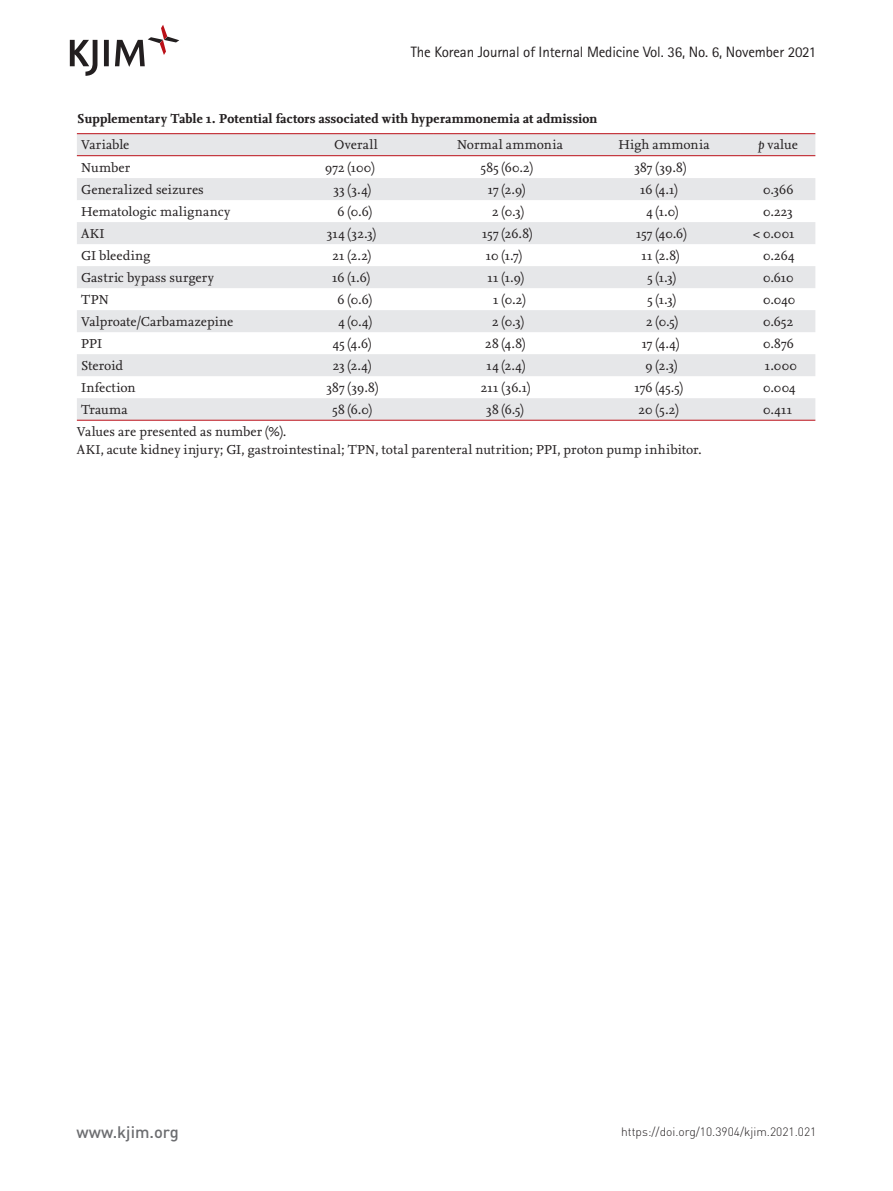
<style>
.page{position:relative;width:893px;height:1191px;background:#fff}
.page>*{position:absolute;margin:0;border:0;box-sizing:border-box;transform-origin:0 0}
.t1{font:500 16.5px "DIN Pro";color:#6c6d70}
.t2{font:15px "Rotis Sans Serif Std";letter-spacing:-.01em;color:#231f20}
.테이블{font:13.5px "Nexus Serif";letter-spacing:.01em;color:#231f20}
.테이블제목{font:700 13.5px "Nexus Serif";letter-spacing:.005em;color:#231f20}
.t3{font:300 12px "DIN Pro";color:#231f20}
.s1{font-style:italic}
</style>
<div class="page">
<svg style="left:70px;top:25px;width:109px;height:51px"></svg>
<div style="left:77px;top:134px;width:738px;height:21px;background:#e6e7e9"></div>
<svg style="left:77px;top:178px;width:738px;height:242px;fill:#e6e7e9"></svg>
<hr style="left:77px;top:420px;width:202px;height:1px;background:#bb1018">
<hr style="left:279px;top:420px;width:154px;height:1px;background:#bb1018">
<hr style="left:433px;top:420px;width:154px;height:1px;background:#bb1018">
<hr style="left:587px;top:420px;width:154px;height:1px;background:#bb1018">
<hr style="left:741px;top:420px;width:74px;height:1px;background:#bb1018">
<hr style="left:77px;top:133px;width:202px;height:1px;background:#bb1018">
<hr style="left:279px;top:133px;width:154px;height:1px;background:#bb1018">
<hr style="left:433px;top:133px;width:154px;height:1px;background:#bb1018">
<hr style="left:587px;top:133px;width:154px;height:1px;background:#bb1018">
<hr style="left:741px;top:133px;width:74px;height:1px;background:#bb1018">
<hr style="left:77px;top:155px;width:202px;height:1px;background:#bb1018">
<hr style="left:279px;top:155px;width:154px;height:1px;background:#bb1018">
<hr style="left:433px;top:155px;width:154px;height:1px;background:#bb1018">
<hr style="left:587px;top:155px;width:154px;height:1px;background:#bb1018">
<hr style="left:741px;top:155px;width:74px;height:1px;background:#bb1018">
<p class="t2" style="left:411px;top:43px;width:407px">The Korean Journal of Internal Medicine Vol. 36, No. 6, November 2021</p>
<p class="테이블제목" style="left:77px;top:109px;width:522px">Supplementary Table 1. Potential factors associated with hyperammonemia at admission</p>
<p class="테이블" style="left:81px;top:136px;width:50px">Variable</p>
<p class="테이블" style="left:334px;top:136px;width:45px">Overall</p>
<p class="테이블" style="left:457px;top:136px;width:107px">Normal ammonia</p>
<p class="테이블" style="left:618px;top:136px;width:93px">High ammonia</p>
<p class="테이블" style="left:758px;top:136px;width:41px"><span class="s1">p</span> value</p>
<p class="테이블" style="left:81px;top:158px;width:51px">Number</p>
<p class="테이블" style="left:325px;top:158px;width:51px">972 (100)</p>
<p class="테이블" style="left:481px;top:158px;width:53px">585 (60.2)</p>
<p class="테이블" style="left:635px;top:158px;width:53px">387 (39.8)</p>
<p class="테이블" style="left:81px;top:180px;width:124px">Generalized seizures</p>
<p class="테이블" style="left:334px;top:180px;width:38px">33 (3.4)</p>
<p class="테이블" style="left:488px;top:180px;width:39px">17 (2.9)</p>
<p class="테이블" style="left:640px;top:180px;width:39px">16 (4.1)</p>
<p class="테이블" style="left:763px;top:180px;width:32px">0.366</p>
<p class="테이블" style="left:81px;top:202px;width:150px">Hematologic malignancy</p>
<p class="테이블" style="left:338px;top:202px;width:36px">6 (0.6)</p>
<p class="테이블" style="left:492px;top:202px;width:33px">2 (0.3)</p>
<p class="테이블" style="left:646px;top:202px;width:33px">4 (1.0)</p>
<p class="테이블" style="left:763px;top:202px;width:31px">0.223</p>
<p class="테이블" style="left:81px;top:224px;width:25px">AKI</p>
<p class="테이블" style="left:327px;top:224px;width:50px">314 (32.3)</p>
<p class="테이블" style="left:482px;top:224px;width:51px">157 (26.8)</p>
<p class="테이블" style="left:636px;top:224px;width:52px">157 (40.6)</p>
<p class="테이블" style="left:753px;top:224px;width:43px">&lt; 0.001</p>
<p class="테이블" style="left:81px;top:246px;width:71px">GI bleeding</p>
<p class="테이블" style="left:333px;top:246px;width:40px">21 (2.2)</p>
<p class="테이블" style="left:486px;top:246px;width:38px">10 (1.7)</p>
<p class="테이블" style="left:641px;top:246px;width:39px">11 (2.8)</p>
<p class="테이블" style="left:763px;top:246px;width:33px">0.264</p>
<p class="테이블" style="left:81px;top:268px;width:134px">Gastric bypass surgery</p>
<p class="테이블" style="left:332px;top:268px;width:39px">16 (1.6)</p>
<p class="테이블" style="left:487px;top:268px;width:38px">11 (1.9)</p>
<p class="테이블" style="left:647px;top:268px;width:30px">5 (1.3)</p>
<p class="테이블" style="left:763px;top:268px;width:32px">0.610</p>
<p class="테이블" style="left:81px;top:290px;width:29px">TPN</p>
<p class="테이블" style="left:338px;top:290px;width:36px">6 (0.6)</p>
<p class="테이블" style="left:493px;top:290px;width:34px">1 (0.2)</p>
<p class="테이블" style="left:647px;top:290px;width:30px">5 (1.3)</p>
<p class="테이블" style="left:763px;top:290px;width:34px">0.040</p>
<p class="테이블" style="left:81px;top:312px;width:154px">Valproate/Carbamazepine</p>
<p class="테이블" style="left:338px;top:312px;width:35px">4 (0.4)</p>
<p class="테이블" style="left:492px;top:312px;width:33px">2 (0.3)</p>
<p class="테이블" style="left:646px;top:312px;width:33px">2 (0.5)</p>
<p class="테이블" style="left:763px;top:312px;width:32px">0.652</p>
<p class="테이블" style="left:81px;top:334px;width:23px">PPI</p>
<p class="테이블" style="left:333px;top:334px;width:40px">45 (4.6)</p>
<p class="테이블" style="left:485px;top:334px;width:41px">28 (4.8)</p>
<p class="테이블" style="left:642px;top:334px;width:39px">17 (4.4)</p>
<p class="테이블" style="left:763px;top:334px;width:32px">0.876</p>
<p class="테이블" style="left:81px;top:356px;width:44px">Steroid</p>
<p class="테이블" style="left:333px;top:356px;width:40px">23 (2.4)</p>
<p class="테이블" style="left:487px;top:356px;width:40px">14 (2.4)</p>
<p class="테이블" style="left:646px;top:356px;width:33px">9 (2.3)</p>
<p class="테이블" style="left:765px;top:356px;width:33px">1.000</p>
<p class="테이블" style="left:81px;top:378px;width:56px">Infection</p>
<p class="테이블" style="left:327px;top:378px;width:53px">387 (39.8)</p>
<p class="테이블" style="left:481px;top:378px;width:51px">211 (36.1)</p>
<p class="테이블" style="left:634px;top:378px;width:50px">176 (45.5)</p>
<p class="테이블" style="left:763px;top:378px;width:34px">0.004</p>
<p class="테이블" style="left:81px;top:400px;width:48px">Trauma</p>
<p class="테이블" style="left:333px;top:400px;width:41px">58 (6.0)</p>
<p class="테이블" style="left:487px;top:400px;width:39px">38 (6.5)</p>
<p class="테이블" style="left:639px;top:400px;width:41px">20 (5.2)</p>
<p class="테이블" style="left:763px;top:400px;width:31px">0.411</p>
<p class="테이블" style="left:77px;top:423px;width:211px">Values are presented as number (%).</p>
<p class="테이블" style="left:77px;top:441px;width:626px">AKI, acute kidney injury; GI, gastrointestinal; TPN, total parenteral nutrition; PPI, proton pump inhibitor.</p>
<p class="t1" style="left:77px;top:1120px;width:104px">www.kjim.org</p>
<p class="t3" style="left:621px;top:1123px;width:197px">https://doi.org/10.3904/kjim.2021.021</p>
</div>
